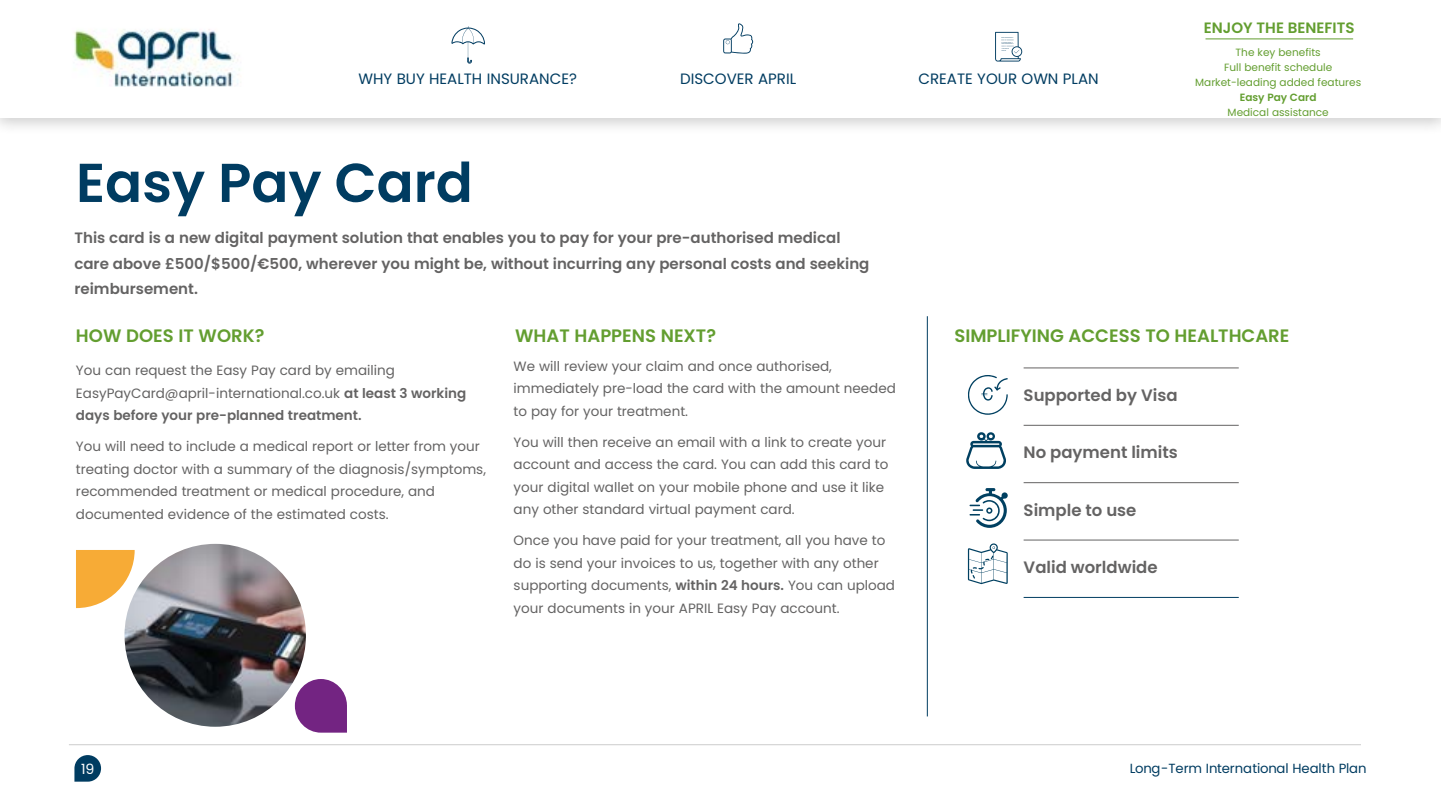
<style>
.page{position:relative;width:1441px;height:810px;background:#fff}
.page>*{position:absolute;margin:0;border:0;box-sizing:border-box;transform-origin:0 0}
.t1{font:600 54.6px "Poppins";color:#003c61}
.t2{font:600 18px "Poppins";color:#639e30}
.t3{font:600 16.5px "Poppins";color:#646363}
.t4{font:600 15px/25.5px "Poppins";color:#646363}
.t5{font:15px "Poppins";color:#003c61}
.t6{font:600 15px "Poppins";color:#639e30}
.t7{font:14.1px "Poppins";color:#fff}
.t8{font:13.5px/22.5px "Poppins";color:#646363}
.t9{font:13.2px "Poppins";color:#003c61}
.t10{font:10.5px/15px "Poppins";color:#639e30;text-align:center}
.t11{font:600 10.5px "Poppins";color:#639e30}
.s1{font-weight:600}
</style>
<div class="page">
<div style="left:0;top:0;width:1440px;height:137px;background:#000;opacity:.2"></div>
<div style="left:0;top:0;width:1440px;height:118px;background:#fff"></div>
<svg style="left:451px;top:26px;width:34px;height:38px"></svg>
<svg style="left:995px;top:32px;width:27px;height:30px"></svg>
<svg style="left:723px;top:23px;width:30px;height:31px"></svg>
<hr style="left:69px;top:744px;width:1291px;height:1px;background:#ccc">
<svg style="left:74px;top:755px;width:27px;height:27px"></svg>
<hr style="left:1205px;top:39px;width:147px;height:1px;background:#639e30">
<img style="left:74px;top:29px;width:166px;height:58px">
<hr style="left:1023px;top:368px;width:215px;height:1px;background:#646363">
<hr style="left:1023px;top:425px;width:215px;height:1px;background:#646363">
<hr style="left:1023px;top:482px;width:215px;height:1px;background:#646363">
<hr style="left:1023px;top:540px;width:215px;height:1px;background:#646363">
<hr style="left:1023px;top:597px;width:215px;height:1px;background:#003d61">
<hr style="left:927px;top:316px;width:1px;height:400px;background:#003d61">
<svg style="left:967px;top:543px;width:40px;height:41px"></svg>
<svg style="left:968px;top:375px;width:39px;height:40px"></svg>
<svg style="left:966px;top:432px;width:40px;height:37px"></svg>
<svg style="left:969px;top:488px;width:38px;height:40px"></svg>
<svg style="left:76px;top:550px;width:48px;height:58px"></svg>
<img style="left:124px;top:544px;width:182px;height:183px">
<svg style="left:295px;top:679px;width:52px;height:54px"></svg>
<p class="t5" style="left:358px;top:71px;width:220px">WHY BUY HEALTH INSURANCE?</p>
<p class="t5" style="left:918px;top:71px;width:182px">CREATE YOUR OWN PLAN</p>
<p class="t5" style="left:680px;top:71px;width:117px">DISCOVER APRIL</p>
<h1 class="t1" style="left:76px;top:151px;width:398px">Easy Pay Card</h1>
<p class="t4" style="left:74px;top:225px;width:796px">This card is a new digital payment solution that enables you to pay for your pre-authorised medical care above £500/$500/€500, wherever you might be, without incurring any personal costs and seeking reimbursement.</p>
<p class="t6" style="left:1203px;top:19px;width:152px">ENJOY THE BENEFITS</p>
<p class="t10" style="left:1195px;top:44px;width:167px">The key benefits<br>Full benefit schedule<br>Market-leading added features</p>
<p class="t11" style="left:1239px;top:91px;width:78px">Easy Pay Card</p>
<p class="t10" style="left:1227px;top:104px;width:103px">Medical assistance</p>
<h2 class="t2" style="left:76px;top:326px;width:190px">HOW DOES IT WORK?</h2>
<p class="t8" style="left:76px;top:360px;width:392px">You can request the Easy Pay card by emailing<br>EasyPayCard@april-international.co.uk <span class="s1">at least 3 working days before your pre-planned treatment.</span></p>
<p class="t8" style="left:76px;top:436px;width:411px">You will need to include a medical report or letter from your treating doctor with a summary of the diagnosis/symptoms, recommended treatment or medical procedure, and documented evidence of the estimated costs.</p>
<h2 class="t2" style="left:515px;top:325px;width:202px">WHAT HAPPENS NEXT?</h2>
<h2 class="t2" style="left:954px;top:325px;width:336px">SIMPLIFYING ACCESS TO HEALTHCARE</h2>
<p class="t8" style="left:513px;top:355px;width:383px">We will review your claim and once authorised, immediately pre-load the card with the amount needed to pay for your treatment.</p>
<p class="t8" style="left:513px;top:431px;width:376px">You will then receive an email with a link to create your account and access the card. You can add this card to your digital wallet on your mobile phone and use it like any other standard virtual payment card.</p>
<p class="t8" style="left:513px;top:529px;width:383px">Once you have paid for your treatment, all you have to do is send your invoices to us, together with any other supporting documents, <span class="s1">within 24 hours.</span> You can upload your documents in your APRIL Easy Pay account.</p>
<p class="t3" style="left:1023px;top:386px;width:155px">Supported by Visa</p>
<p class="t3" style="left:1023px;top:443px;width:156px">No payment limits</p>
<p class="t3" style="left:1023px;top:500px;width:114px">Simple to use</p>
<p class="t3" style="left:1023px;top:558px;width:135px">Valid worldwide</p>
<p class="t7" style="left:81px;top:761px;width:15px">19</p>
<p class="t9" style="left:1129px;top:761px;width:238px">Long-Term International Health Plan</p>
</div>
